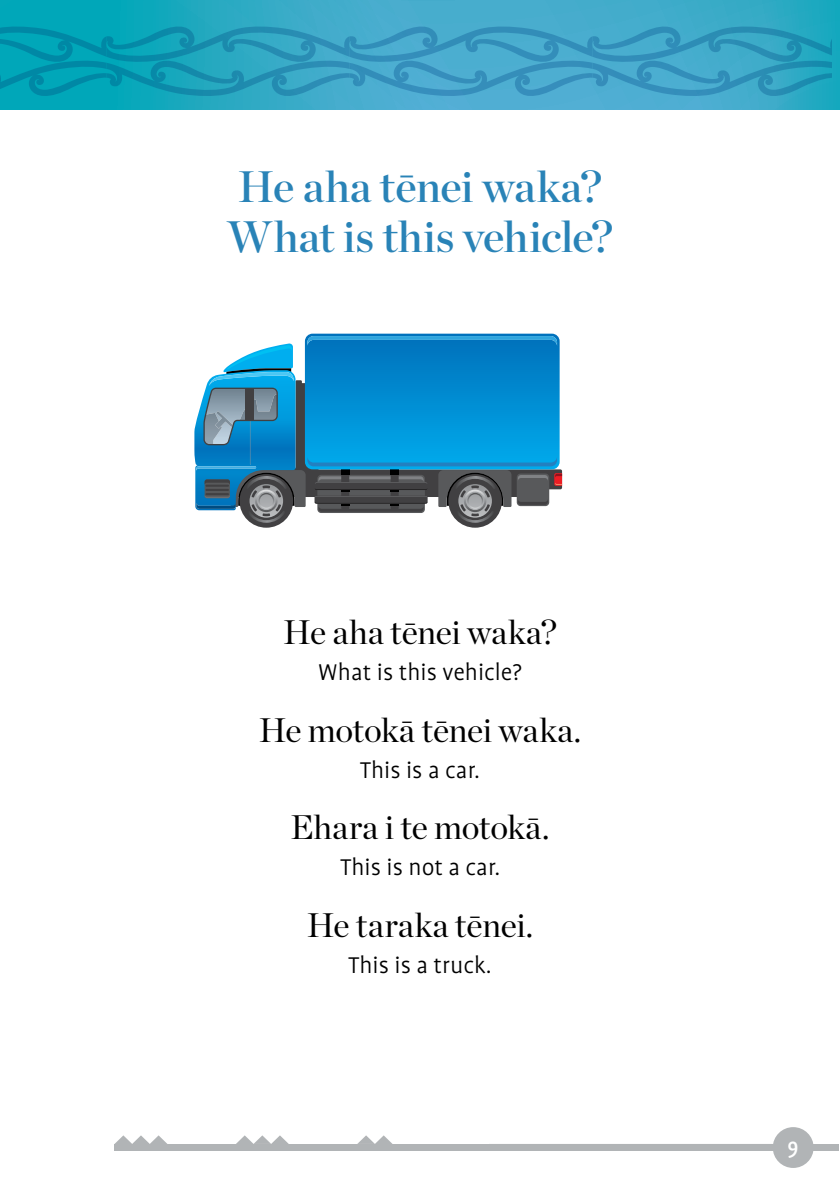
<style>
.page{position:relative;width:840px;height:1191px;background:#fff}
.page>*{position:absolute;margin:0;border:0;box-sizing:border-box;transform-origin:0 0}
.t1{font:44px/50px "Chronicle Display Semi";letter-spacing:-.01em;color:#2983b7}
.t2{font:34px "Chronicle Display";letter-spacing:-.005em;color:#000}
.t3{font:300 26px "Profile Pro";color:#000}
.t4{font:500 24px "Profile Pro";color:#fff}
</style>
<div class="page">
<svg style="left:0;top:0;width:839px;height:109px;background:#30aac6"></svg>
<svg style="left:0;top:22px;width:831px;height:78px;background:#2ea1c0"></svg>
<div style="left:114px;top:1144px;width:724px;height:6px;background:#b1b4b6"></div>
<svg style="left:115px;top:1135px;width:52px;height:9px"></svg>
<svg style="left:236px;top:1135px;width:52px;height:9px"></svg>
<svg style="left:357px;top:1135px;width:35px;height:9px"></svg>
<div style="left:772px;top:1127px;width:41px;height:41px;background:#b1b4b6;border-radius:50%"></div>
<svg style="left:239px;top:474px;width:54px;height:54px"></svg>
<div style="left:448px;top:474px;width:53px;height:54px;background:#414042;border-radius:50%"></div>
<svg style="left:194px;top:334px;width:367px;height:189px;background:#378eba"></svg>
<p class="t1" style="left:227px;top:158px;width:387px">He aha tēnei waka?<br>What is this vehicle?</p>
<p class="t2" style="left:283px;top:606px;width:275px">He aha tēnei waka?</p>
<p class="t3" style="left:318px;top:658px;width:205px">What is this vehicle?</p>
<p class="t2" style="left:258px;top:703px;width:324px">He motokā tēnei waka.</p>
<p class="t3" style="left:360px;top:755px;width:121px">This is a car.</p>
<p class="t2" style="left:290px;top:801px;width:260px">Ehara i te motokā.</p>
<p class="t3" style="left:340px;top:853px;width:161px">This is not a car.</p>
<p class="t2" style="left:306px;top:898px;width:228px">He taraka tēnei.</p>
<p class="t3" style="left:348px;top:950px;width:144px">This is a truck.</p>
<p class="t4" style="left:787px;top:1132px;width:13px">9</p>
</div>
